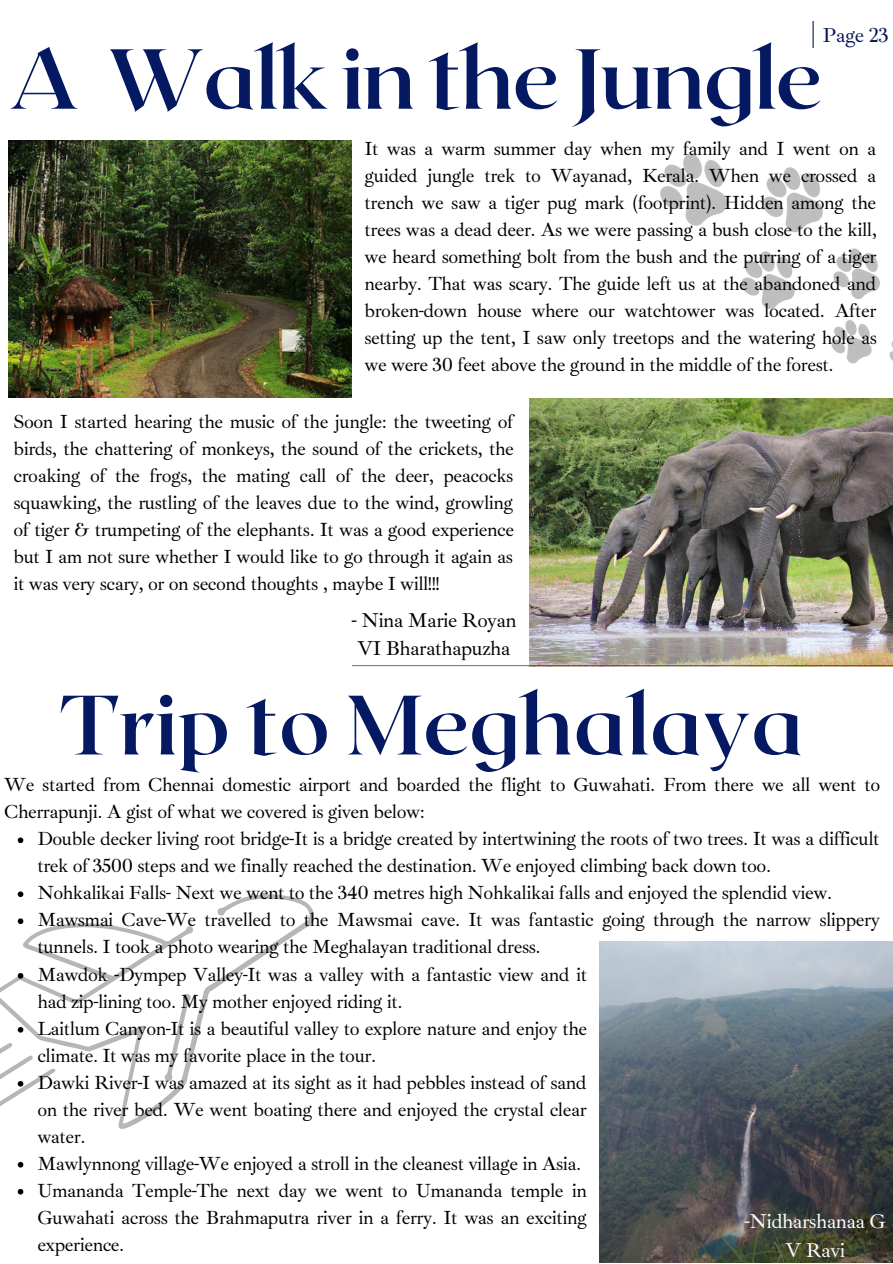
<style>
.page{position:relative;width:893px;height:1264px;background:#fff}
.page>*{position:absolute;margin:0;border:0;box-sizing:border-box;transform-origin:0 0}
.t1{font:700 84.9px "Roxborough CF";letter-spacing:-.02em;color:#051962}
.t2{font:700 83.85px "Roxborough CF";color:#051962}
.t3{font:20.85px "Ibarra Real Nova";letter-spacing:-.025em;color:#071857}
.t4{font:20.55px/28px "Ibarra Real Nova";letter-spacing:-.025em;color:#000}
.t5{font:20.55px/28px "Ibarra Real Nova";letter-spacing:-.025em;color:#fff;text-align:center}
.t6{font:19.5px/27px "Ibarra Real Nova";letter-spacing:-.025em;color:#000}
</style>
<div class="page">
<img style="left:529px;top:398px;width:363px;height:267px">
<svg style="left:812px;top:21px;width:1px;height:27px"></svg>
<img style="left:9px;top:140px;width:343px;height:258px">
<hr style="left:352px;top:665px;width:540px;height:1px;background:#210830">
<img style="left:599px;top:941px;width:293px;height:321px">
<img style="left:660px;top:154px;width:232px;height:210px">
<svg style="left:0;top:893px;width:314px;height:236px"></svg>
<svg style="left:164px;top:991px;width:27px;height:92px"></svg>
<svg style="left:18px;top:973px;width:5px;height:5px"></svg>
<svg style="left:18px;top:1026px;width:5px;height:6px"></svg>
<svg style="left:0;top:1038px;width:56px;height:91px"></svg>
<svg style="left:18px;top:1162px;width:5px;height:5px"></svg>
<svg style="left:18px;top:1188px;width:5px;height:6px"></svg>
<svg style="left:18px;top:837px;width:5px;height:6px"></svg>
<svg style="left:18px;top:891px;width:5px;height:6px"></svg>
<svg style="left:18px;top:918px;width:5px;height:6px"></svg>
<p class="t3" style="left:822px;top:22px;width:68px">Page 23</p>
<h1 class="t1" style="left:9px;top:24px;width:814px">A Walk in the Jungle</h1>
<p class="t6" style="left:364px;top:135px;width:514px;text-align:justify">It was a warm summer day when my family and I went on a guided jungle trek to Wayanad, Kerala. When we crossed a trench we saw a tiger pug mark (footprint). Hidden among the trees was a dead deer. As we were passing a bush close to the kill, we heard something bolt from the bush and the purring of a tiger nearby. That was scary. The guide left us at the abandoned and broken-down house where our watchtower was located. After setting up the tent, I saw only treetops and the watering hole as we were 30 feet above the ground in the middle of the forest.</p>
<p class="t6" style="left:14px;top:408px;width:502px;text-align:justify">Soon I started hearing the music of the jungle: the tweeting of birds, the chattering of monkeys, the sound of the crickets, the croaking of the frogs, the mating call of the deer, peacocks squawking, the rustling of the leaves due to the wind, growling of tiger &amp; trumpeting of the elephants. It was a good experience but I am not sure whether I would like to go through it again as it was very scary, or on second thoughts , maybe I will!!!</p>
<p class="t4" style="left:351px;top:606px;width:167px">- Nina Marie Royan<br>VI Bharathapuzha</p>
<h2 class="t2" style="left:60px;top:670px;width:745px">Trip to Meghalaya</h2>
<p class="t6" style="left:4px;top:771px;width:877px">We started from Chennai domestic airport and boarded the flight to Guwahati. From there we all went to<br>Cherrapunji. A gist of what we covered is given below:</p>
<p class="t6" style="left:37px;top:825px;width:843px">Double decker living root bridge-It is a bridge created by intertwining the roots of two trees. It was a difficult trek of 3500 steps and we finally reached the destination. We enjoyed climbing back down too.<br>Nohkalikai Falls- Next we went to the 340 metres high Nohkalikai falls and enjoyed the splendid view.<br>Mawsmai Cave-We travelled to the Mawsmai cave. It was fantastic going through the narrow slippery tunnels. I took a photo wearing the Meghalayan traditional dress.</p>
<p class="t6" style="left:37px;top:961px;width:551px">Mawdok -Dympep Valley-It was a valley with a fantastic view and it had zip-lining too. My mother enjoyed riding it.<br>Laitlum Canyon-It is a beautiful valley to explore nature and enjoy the climate. It was my favorite place in the tour.<br>Dawki River-I was amazed at its sight as it had pebbles instead of sand on the river bed. We went boating there and enjoyed the crystal clear water.<br>Mawlynnong village-We enjoyed a stroll in the cleanest village in Asia.<br>Umananda Temple-The next day we went to Umananda temple in Guwahati across the Brahmaputra river in a ferry. It was an exciting experience.</p>
<p class="t5" style="left:744px;top:1207px;width:143px">-Nidharshanaa G<br>V Ravi</p>
</div>
